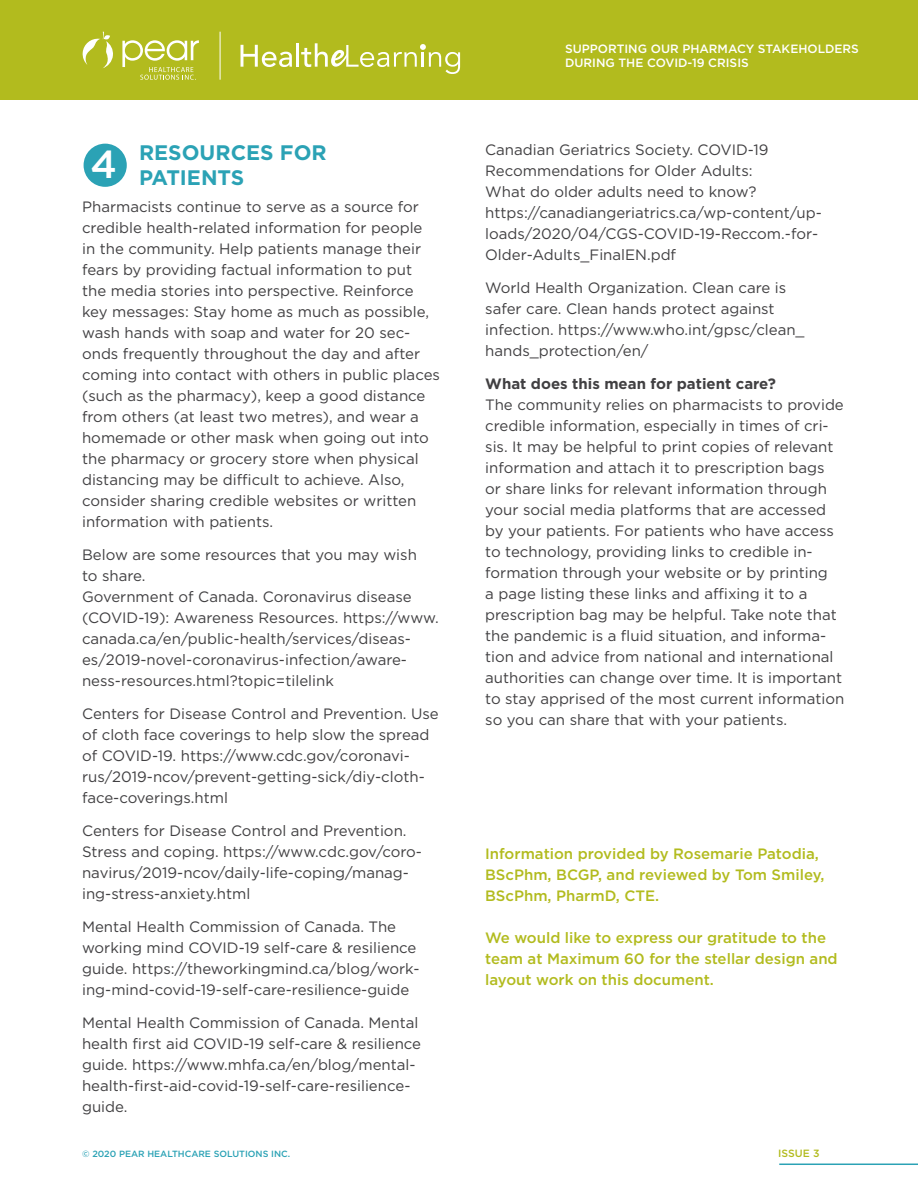
<style>
.page{position:relative;width:918px;height:1188px;background:#fff}
.page>*{position:absolute;margin:0;border:0;box-sizing:border-box;transform-origin:0 0}
.t1{font:500 39px "Gotham";color:#fff}
.t2{font:700 21px/25.5px "Gotham";color:#2ba2b5}
.t3{font:15px/21px "Gotham";color:#414042}
.t4{font:500 15px/21px "Gotham";color:#b2bb1e}
.t5{font:700 15px "Gotham";color:#414042}
.t6{font:500 12px/13.5px "Gotham";color:#fff}
.t7{font:500 10.5px "Gotham";color:#b2bb1e}
.t8{font:500 9px "Gotham";color:#2ba2b5}
</style>
<div class="page">
<div style="left:0;top:0;width:918px;height:100px;background:#b2bb1e"></div>
<svg style="left:122px;top:40px;width:77px;height:40px"></svg>
<svg style="left:82px;top:32px;width:31px;height:36px"></svg>
<svg style="left:241px;top:45px;width:51px;height:22px"></svg>
<hr style="left:296px;top:43px;width:3px;height:24px;background:#fff">
<svg style="left:301px;top:43px;width:159px;height:31px"></svg>
<hr style="left:220px;top:32px;width:1px;height:48px;background:#fff">
<hr style="left:779px;top:1164px;width:139px;height:1px;background:#2ba2b5">
<div style="left:84px;top:144px;width:43px;height:43px;background:#2ba2b5;border-radius:50%"></div>
<h2 class="t2" style="left:139px;top:139px;width:189px">RESOURCES FOR<br>PATIENTS</h2>
<p class="t3" style="left:82px;top:196px;width:359px">Pharmacists continue to serve as a source for credible health-related information for people<br>in the community. Help patients manage their fears by providing factual information to put the media stories into perspective. Reinforce key messages: Stay home as much as possible, wash hands with soap and water for 20 sec&shy;onds frequently throughout the day and after coming into contact with others in public places (such as the pharmacy), keep a good distance from others (at least two metres), and wear a homemade or other mask when going out into the pharmacy or grocery store when physical distancing may be difficult to achieve. Also, consider sharing credible websites or written information with patients.</p>
<p class="t3" style="left:82px;top:544px;width:358px">Below are some resources that you may wish<br>to share.<br>Government of Canada. Coronavirus disease (COVID-19): Awareness Resources. https://www. canada.ca/en/public-health/services/diseas&shy;es/2019-novel-coronavirus-infection/aware&shy;ness-resources.html?topic=tilelink</p>
<p class="t3" style="left:82px;top:703px;width:358px">Centers for Disease Control and Prevention. Use of cloth face coverings to help slow the spread of COVID-19. https://www.cdc.gov/coronavi&shy;rus/2019-ncov/prevent-getting-sick/diy-cloth&shy;face-coverings.html</p>
<p class="t3" style="left:82px;top:820px;width:341px">Centers for Disease Control and Prevention.<br>Stress and coping. https://www.cdc.gov/coro&shy;navirus/2019-ncov/daily-life-coping/manag&shy;ing-stress-anxiety.html</p>
<p class="t3" style="left:82px;top:916px;width:339px">Mental Health Commission of Canada. The working mind COVID-19 self-care &amp; resilience guide. https://theworkingmind.ca/blog/work&shy;ing-mind-covid-19-self-care-resilience-guide</p>
<p class="t3" style="left:82px;top:1012px;width:341px">Mental Health Commission of Canada. Mental health first aid COVID-19 self-care &amp; resilience guide. https://www.mhfa.ca/en/blog/mental&shy;health-first-aid-covid-19-self-care-resilience&shy;guide.</p>
<h1 class="t1" style="left:90px;top:142px;width:28px">4</h1>
<p class="t6" style="left:565px;top:42px;width:295px">SUPPORTING OUR PHARMACY STAKEHOLDERS<br>DURING THE COVID-19 CRISIS</p>
<p class="t3" style="left:485px;top:139px;width:338px">Canadian Geriatrics Society. COVID-19<br>Recommendations for Older Adults:<br>What do older adults need to know? https://canadiangeriatrics.ca/wp-content/up&shy;loads/2020/04/CGS-COVID-19-Reccom.-for-Older-Adults_FinalEN.pdf</p>
<p class="t3" style="left:485px;top:277px;width:321px">World Health Organization. Clean care is safer care. Clean hands protect against infection. https://www.who.int/gpsc/clean_ hands_protection/en/</p>
<p class="t5" style="left:485px;top:375px;width:292px">What does this mean for patient care?</p>
<p class="t3" style="left:485px;top:394px;width:361px">The community relies on pharmacists to provide credible information, especially in times of cri&shy;sis. It may be helpful to print copies of relevant information and attach it to prescription bags<br>or share links for relevant information through your social media platforms that are accessed by your patients. For patients who have access to technology, providing links to credible in&shy;formation through your website or by printing<br>a page listing these links and affixing it to a prescription bag may be helpful. Take note that the pandemic is a fluid situation, and informa&shy;tion and advice from national and international authorities can change over time. It is important to stay apprised of the most current information so you can share that with your patients.</p>
<p class="t4" style="left:485px;top:842px;width:341px">Information provided by Rosemarie Patodia,<br>BScPhm, BCGP, and reviewed by Tom Smiley,<br>BScPhm, PharmD, CTE.</p>
<p class="t4" style="left:485px;top:926px;width:354px">We would like to express our gratitude to the team at Maximum 60 for the stellar design and layout work on this document.</p>
<p class="t8" style="left:82px;top:1149px;width:210px">© 2020 PEAR HEALTHCARE SOLUTIONS INC.</p>
<p class="t7" style="left:778px;top:1148px;width:43px">ISSUE 3</p>
</div>
